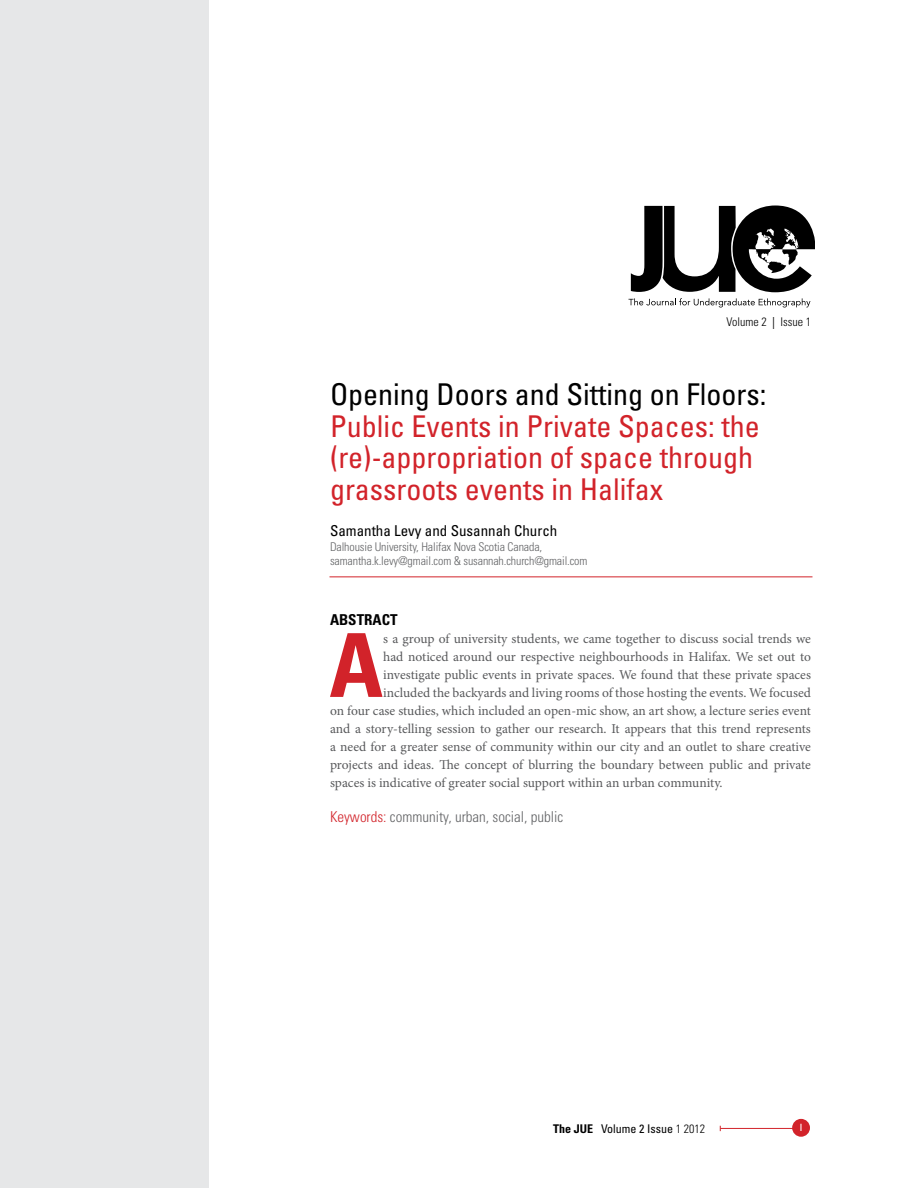
<style>
.page{position:relative;width:918px;height:1188px;background:#fff}
.page>*{position:absolute;margin:0;border:0;box-sizing:border-box;transform-origin:0 0}
.t1{font:700 condensed 88.35px "Univers LT Std";color:#d2232a}
.t2{font:condensed 30px/31.5px "Univers LT Std";color:#d2232a}
.t3{font:condensed 30px "Univers LT Std";color:#000}
.t4{font:300 condensed 15px "Univers LT Std";color:#636466}
.t5{font:condensed 15px "Univers LT Std";color:#000}
.t6{font:700 condensed 15px "Univers LT Std";color:#000}
.t7{font:13.5px "Minion Pro";color:#58595b}
.t8{font:300 condensed 12px/14.4px "Univers LT Std";letter-spacing:-.01em;color:#636466}
.t9{font:condensed 12px "Univers LT Std";color:#000}
.t10{font:300 condensed 12px "Univers LT Std";color:#000}
.t11{font:10.5px "Gill Sans";color:#fff}
.s1{font-weight:400}
.s2{color:#d2232a}
.s3{font-weight:700}
.s4{font-weight:300}
</style>
<div class="page">
<hr style="left:720px;top:1128px;width:83px;height:1px;background:#d2232a">
<div style="left:792px;top:1119px;width:18px;height:18px;background:#d2232a;border-radius:50%"></div>
<hr style="left:329px;top:576px;width:483px;height:1px;background:#d2232a">
<svg style="left:628px;top:298px;width:182px;height:9px"></svg>
<svg style="left:631px;top:206px;width:184px;height:86px"></svg>
<div style="left:0;top:0;width:208px;height:1188px;background:#e6e7e8"></div>
<p class="t10" style="left:726px;top:314px;width:86px">Volume 2 <span class="s1">|</span> Issue 1</p>
<h2 class="t3" style="left:330px;top:375px;width:438px">Opening Doors and Sitting on Floors:</h2>
<h2 class="t2" style="left:330px;top:410px;width:431px">Public Events in Private Spaces: the (re)-appropriation of space through grassroots events in Halifax</h2>
<p class="t5" style="left:330px;top:521px;width:229px">Samantha Levy and Susannah Church</p>
<p class="t8" style="left:330px;top:539px;width:259px">Dalhousie University, Halifax Nova Scotia Canada, samantha.k.levy@gmail.com &amp; susannah.church@gmail.com</p>
<p class="t6" style="left:330px;top:610px;width:69px">ABSTRACT</p>
<h1 class="t1" style="left:329px;top:611px;width:55px">A</h1>
<p class="t7" style="left:383px;top:630px;width:429px">s a group of university students, we came together to discuss social trends we</p>
<p class="t7" style="left:383px;top:648px;width:429px">had noticed around our respective neighbourhoods in Halifax. We set out to</p>
<p class="t7" style="left:383px;top:666px;width:429px">investigate public events in private spaces. We found that these private spaces</p>
<p class="t7" style="left:383px;top:684px;width:429px">included the backyards and living rooms of those hosting the events. We focused</p>
<p class="t7" style="left:330px;top:702px;width:482px">on four case studies, which included an open-mic show, an art show, a lecture series event</p>
<p class="t7" style="left:330px;top:720px;width:482px">and a story-telling session to gather our research. It appears that this trend represents</p>
<p class="t7" style="left:330px;top:738px;width:482px">a need for a greater sense of community within our city and an outlet to share creative</p>
<p class="t7" style="left:330px;top:756px;width:482px">projects and ideas. The concept of blurring the boundary between public and private</p>
<p class="t7" style="left:330px;top:774px;width:394px">spaces is indicative of greater social support within an urban community.</p>
<p class="t4" style="left:330px;top:807px;width:235px"><span class="s2">Keywords:</span> community, urban, social, public</p>
<p class="t9" style="left:553px;top:1121px;width:154px"><span class="s3">THE JUE</span> Volume 2 Issue <span class="s4">1 2012</span></p>
<p class="t11" style="left:798px;top:1121px;width:7px">1</p>
</div>
